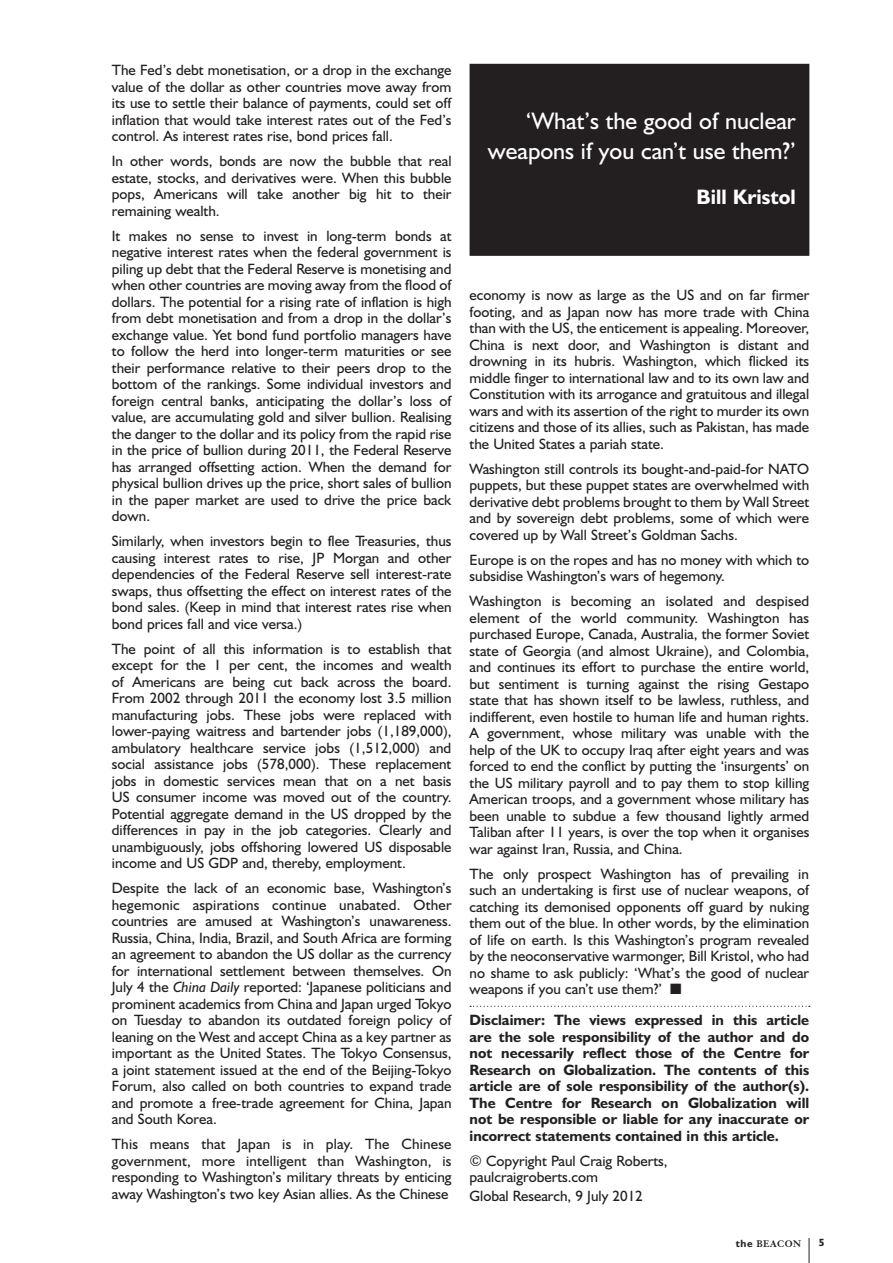
<style>
.page{position:relative;width:893px;height:1263px;background:#fff}
.page>*{position:absolute;margin:0;border:0;box-sizing:border-box;transform-origin:0 0}
.t1{font:24px/30px "Humanist 521 BT";color:#fff;text-align:right}
.t2{font:700 21px "Humanist 521 BT";color:#fff}
.t3{font:15px/16.5px "Humanist 521 BT";color:#231f20;text-align:justify}
.t4{font:700 15px/16.5px "Humanist 521 BT";color:#231f20;text-align:justify}
.t5{font:700 10.5px "Elegant Garamond BT";letter-spacing:.05em;color:#231f20}
.t6{font:700 10.5px "Humanist 521 BT";color:#231f20}
.s1{font-style:italic}
.s2{font-family:"Humanist 521 BT"}
</style>
<div class="page">
<svg style="left:809px;top:1238px;width:1px;height:25px"></svg>
<svg style="left:470px;top:1006px;width:340px;height:1px"></svg>
<div style="left:470px;top:65px;width:339px;height:190px;background:#231f20"></div>
<div style="left:470px;top:64px;width:339px;height:192px;border:2px solid #231f20"></div>
<p class="t3" style="left:112px;top:62px;width:341px">The Fed’s debt monetisation, or a drop in the exchange value of the dollar as other countries move away from its use to settle their balance of payments, could set off inflation that would take interest rates out of the Fed’s control. As interest rates rise, bond prices fall.</p>
<p class="t3" style="left:112px;top:153px;width:341px">In other words, bonds are now the bubble that real estate, stocks, and derivatives were. When this bubble pops, Americans will take another big hit to their remaining wealth.</p>
<p class="t3" style="left:112px;top:227px;width:341px">It makes no sense to invest in long-term bonds at negative interest rates when the federal government is piling up debt that the Federal Reserve is monetising and when other countries are moving away from the flood of dollars. The potential for a rising rate of inflation is high from debt monetisation and from a drop in the dollar’s exchange value. Yet bond fund portfolio managers have to follow the herd into longer-term maturities or see their performance relative to their peers drop to the bottom of the rankings. Some individual investors and foreign central banks, anticipating the dollar’s loss of value, are accumulating gold and silver bullion. Realising the danger to the dollar and its policy from the rapid rise in the price of bullion during 2011, the Federal Reserve has arranged offsetting action. When the demand for physical bullion drives up the price, short sales of bullion in the paper market are used to drive the price back down.</p>
<p class="t3" style="left:112px;top:533px;width:341px">Similarly, when investors begin to flee Treasuries, thus causing interest rates to rise, JP Morgan and other dependencies of the Federal Reserve sell interest-rate swaps, thus offsetting the effect on interest rates of the bond sales. (Keep in mind that interest rates rise when bond prices fall and vice versa.)</p>
<p class="t3" style="left:112px;top:640px;width:341px">The point of all this information is to establish that except for the 1 per cent, the incomes and wealth of Americans are being cut back across the board.<br>From 2002 through 2011 the economy lost 3.5 million manufacturing jobs. These jobs were replaced with lower-paying waitress and bartender jobs (1,189,000), ambulatory healthcare service jobs (1,512,000) and social assistance jobs (578,000). These replacement jobs in domestic services mean that on a net basis US consumer income was moved out of the country.<br>Potential aggregate demand in the US dropped by the differences in pay in the job categories. Clearly and unambiguously, jobs offshoring lowered US disposable income and US GDP and, thereby, employment.</p>
<p class="t3" style="left:112px;top:880px;width:341px">Despite the lack of an economic base, Washington’s hegemonic aspirations continue unabated. Other countries are amused at Washington’s unawareness.<br>Russia, China, India, Brazil, and South Africa are forming an agreement to abandon the US dollar as the currency for international settlement between themselves. On July 4 the <span class="s1">China Daily</span> reported: ‘Japanese politicians and prominent academics from China and Japan urged Tokyo on Tuesday to abandon its outdated foreign policy of leaning on the West and accept China as a key partner as important as the United States. The Tokyo Consensus, a joint statement issued at the end of the Beijing-Tokyo Forum, also called on both countries to expand trade and promote a free-trade agreement for China, Japan and South Korea.</p>
<p class="t3" style="left:112px;top:1136px;width:341px">This means that Japan is in play. The Chinese government, more intelligent than Washington, is responding to Washington’s military threats by enticing away Washington’s two key Asian allies. As the Chinese</p>
<h1 class="t1" style="left:488px;top:105px;width:309px">‘What’s the good of nuclear weapons if you can’t use them?’</h1>
<h2 class="t2" style="left:697px;top:184px;width:101px">Bill Kristol</h2>
<p class="t3" style="left:470px;top:287px;width:341px">economy is now as large as the US and on far firmer footing, and as Japan now has more trade with China than with the US, the enticement is appealing. Moreover, China is next door, and Washington is distant and drowning in its hubris. Washington, which flicked its middle finger to international law and to its own law and Constitution with its arrogance and gratuitous and illegal wars and with its assertion of the right to murder its own citizens and those of its allies, such as Pakistan, has made the United States a pariah state.</p>
<p class="t3" style="left:470px;top:460px;width:341px">Washington still controls its bought-and-paid-for NATO puppets, but these puppet states are overwhelmed with derivative debt problems brought to them by Wall Street and by sovereign debt problems, some of which were covered up by Wall Street’s Goldman Sachs.</p>
<p class="t3" style="left:470px;top:551px;width:341px">Europe is on the ropes and has no money with which to subsidise Washington’s wars of hegemony.</p>
<p class="t3" style="left:470px;top:593px;width:341px">Washington is becoming an isolated and despised element of the world community. Washington has purchased Europe, Canada, Australia, the former Soviet state of Georgia (and almost Ukraine), and Colombia, and continues its effort to purchase the entire world, but sentiment is turning against the rising Gestapo state that has shown itself to be lawless, ruthless, and indifferent, even hostile to human life and human rights.<br>A government, whose military was unable with the help of the UK to occupy Iraq after eight years and was forced to end the conflict by putting the ‘insurgents’ on the US military payroll and to pay them to stop killing American troops, and a government whose military has been unable to subdue a few thousand lightly armed Taliban after 11 years, is over the top when it organises war against Iran, Russia, and China.</p>
<p class="t3" style="left:470px;top:865px;width:341px">The only prospect Washington has of prevailing in such an undertaking is first use of nuclear weapons, of catching its demonised opponents off guard by nuking them out of the blue. In other words, by the elimination of life on earth. Is this Washington’s program revealed by the neoconservative warmonger, Bill Kristol, who had no shame to ask publicly: ‘What’s the good of nuclear weapons if you can’t use them?’ ■</p>
<p class="t4" style="left:470px;top:1012px;width:341px">Disclaimer: The views expressed in this article are the sole responsibility of the author and do not necessarily reflect those of the Centre for Research on Globalization. The contents of this article are of sole responsibility of the author(s).<br>The Centre for Research on Globalization will not be responsible or liable for any inaccurate or incorrect statements contained in this article.</p>
<p class="t3" style="left:470px;top:1152px;width:200px">© Copyright Paul Craig Roberts, paulcraigroberts.com</p>
<p class="t3" style="left:470px;top:1188px;width:175px">Global Research, 9 July 2012</p>
<p class="t5" style="left:736px;top:1237px;width:67px"><span class="s2">the</span> BEACON</p>
<p class="t6" style="left:819px;top:1236px;width:7px">5</p>
</div>
